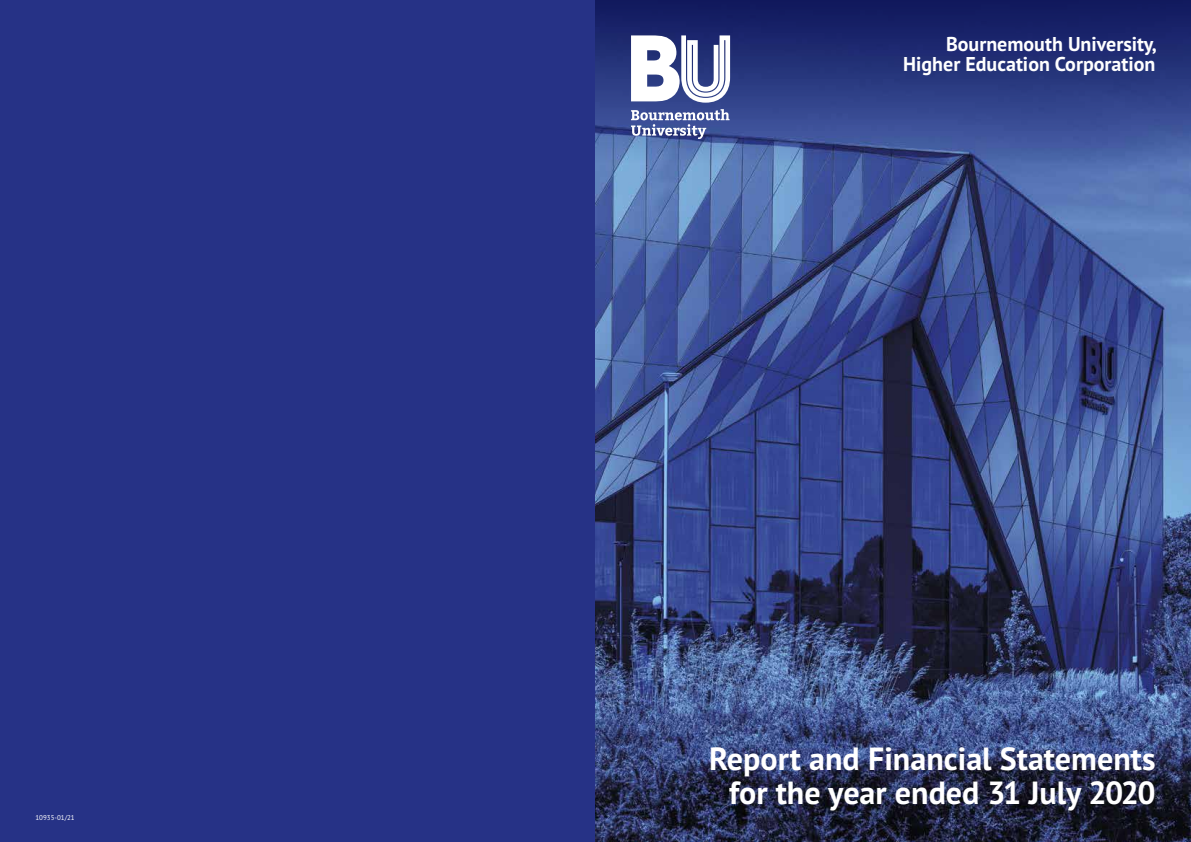
<style>
.page{position:relative;width:1191px;height:842px;background:#fff}
.page>*{position:absolute;margin:0;border:0;box-sizing:border-box;transform-origin:0 0}
.t1{font:700 32.1px/34.4px "PT Sans Pro";color:#fff;text-align:right}
.t2{font:700 20px/20px "PT Sans Pro";color:#fff;text-align:right}
.t3{font:7px "PT Sans Pro";color:#fff}
</style>
<div class="page">
<div style="left:0;top:0;width:595px;height:842px;background:#263286"></div>
<img style="left:595px;top:163px;width:596px;height:679px">
<svg style="left:595px;top:0;width:596px;height:163px;background:#2b3b81"></svg>
<svg style="left:631px;top:109px;width:98px;height:30px"></svg>
<svg style="left:631px;top:35px;width:99px;height:68px"></svg>
<p class="t3" style="left:35px;top:812px;width:41px">10935-01/21</p>
<p class="t2" style="left:903px;top:33px;width:255px">Bournemouth University,<br>Higher Education Corporation</p>
<p class="t1" style="left:709px;top:741px;width:448px">Report and Financial Statements for the year ended 31 July 2020</p>
</div>
